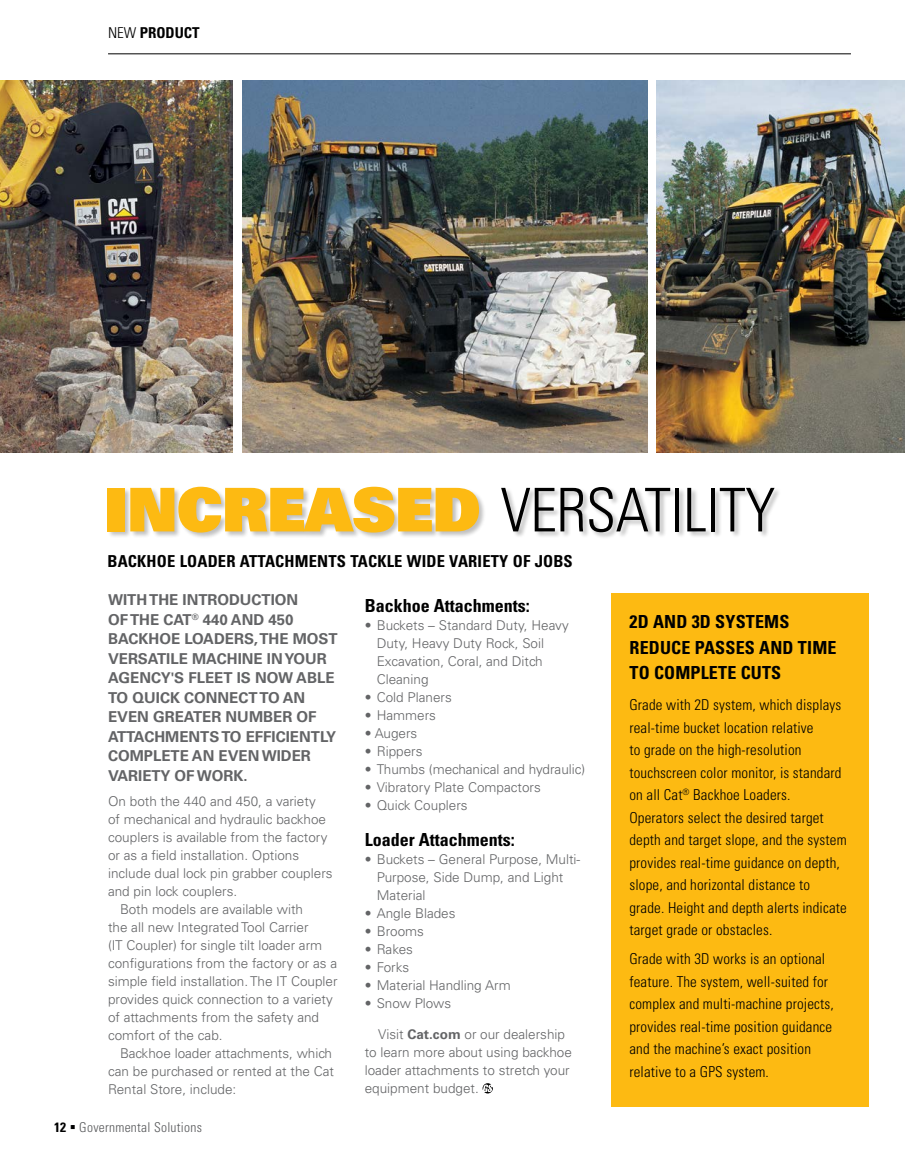
<style>
.page{position:relative;width:905px;height:1161px;background:#fff}
.page>*{position:absolute;margin:0;border:0;box-sizing:border-box;transform-origin:0 0}
.t1{font:300 condensed 60.3px "Univers LT Std";letter-spacing:-.01em;color:#000}
.t2{font:700 condensed 18px/25.5px "Univers LT Std";letter-spacing:.01em;color:#000}
.t3{font:700 condensed 16.5px "Univers LT Std";letter-spacing:.01em;color:#000}
.t4{font:300 condensed 15px/22.5px "Univers LT Std";letter-spacing:.01em;color:#000}
.t5{font:700 15px/19.5px "Univers LT Std";color:#636466}
.t6{font:700 condensed 15px "Univers LT Std";color:#000}
.t7{font:300 13.5px/18px "Univers LT Std";color:#636466}
.t8{font:300 condensed 13.5px "Univers LT Std";letter-spacing:.02em;color:#58595b}
.s1{font-weight:300}
.s2{font-family:"Univers LT Std X Black";font-weight:400;font-stretch:normal;color:#fdba12}
.s3{font-weight:700;color:#000}
.s4{color:#000}
.s5{font-weight:700}
</style>
<div class="page">
<svg style="left:482px;top:1083px;width:11px;height:10px"></svg>
<div style="left:107px;top:487px;width:674px;height:53px;background:#000;opacity:.25"></div>
<hr style="left:108px;top:53px;width:742px;height:1px;background:#000">
<div style="left:611px;top:594px;width:257px;height:513px;background:#fdba12"></div>
<img style="left:0;top:81px;width:233px;height:372px">
<img style="left:242px;top:81px;width:405px;height:372px">
<img style="left:656px;top:81px;width:248px;height:372px">
<p class="t6" style="left:108px;top:24px;width:93px"><span class="s1">NEW</span> PRODUCT</p>
<h1 class="t1" style="left:104px;top:474px;width:672px"><span class="s2">INCREASED</span> VERSATILITY</h1>
<p class="t3" style="left:107px;top:551px;width:467px">BACKHOE LOADER ATTACHMENTS TACKLE WIDE VARIETY OF JOBS</p>
<p class="t5" style="left:108px;top:590px;width:231px">WITH THE INTRODUCTION<br>OF THE CAT<sup>®</sup> 440 AND 450<br>BACKHOE LOADERS, THE MOST<br>VERSATILE MACHINE IN YOUR<br>AGENCY'S FLEET IS NOW ABLE<br>TO QUICK CONNECT TO AN<br>EVEN GREATER NUMBER OF<br>ATTACHMENTS TO EFFICIENTLY<br>COMPLETE AN EVEN WIDER<br>VARIETY OF WORK.</p>
<p class="t7" style="left:108px;top:793px;width:209px">On both the 440 and 450, a variety</p>
<p class="t7" style="left:108px;top:811px;width:219px">of mechanical and hydraulic backhoe</p>
<p class="t7" style="left:108px;top:829px;width:221px">couplers is available from the factory</p>
<p class="t7" style="left:108px;top:847px;width:193px">or as a field installation. Options</p>
<p class="t7" style="left:108px;top:865px;width:226px">include dual lock pin grabber couplers</p>
<p class="t7" style="left:108px;top:883px;width:131px">and pin lock couplers.</p>
<p class="t7" style="left:120px;top:901px;width:184px">Both models are available with</p>
<p class="t7" style="left:108px;top:919px;width:202px">the all new Integrated Tool Carrier</p>
<p class="t7" style="left:108px;top:937px;width:216px">(IT Coupler) for single tilt loader arm</p>
<p class="t7" style="left:108px;top:955px;width:231px">configurations from the factory or as a</p>
<p class="t7" style="left:108px;top:973px;width:231px">simple field installation. The IT Coupler</p>
<p class="t7" style="left:108px;top:991px;width:226px">provides quick connection to a variety</p>
<p class="t7" style="left:108px;top:1009px;width:212px">of attachments from the safety and</p>
<p class="t7" style="left:108px;top:1027px;width:116px">comfort of the cab.</p>
<p class="t7" style="left:120px;top:1045px;width:213px">Backhoe loader attachments, which</p>
<p class="t7" style="left:108px;top:1063px;width:227px">can be purchased or rented at the Cat</p>
<p class="t7" style="left:108px;top:1081px;width:130px">Rental Store, include:</p>
<p class="t8" style="left:54px;top:1119px;width:149px"><span class="s3">12</span> <span class="s4">▪</span> Governmental Solutions</p>
<h2 class="t2" style="left:364px;top:593px;width:166px">Backhoe Attachments:</h2>
<p class="t7" style="left:377px;top:616px;width:194px;text-indent:-12px">• Buckets – Standard Duty, Heavy<br>Duty, Heavy Duty Rock, Soil<br>Excavation, Coral, and Ditch<br>Cleaning</p>
<p class="t7" style="left:364px;top:688px;width:89px">• Cold Planers</p>
<p class="t7" style="left:364px;top:706px;width:73px">• Hammers</p>
<p class="t7" style="left:364px;top:724px;width:54px">• Augers</p>
<p class="t7" style="left:364px;top:742px;width:59px">• Rippers</p>
<p class="t7" style="left:364px;top:760px;width:222px">• Thumbs (mechanical and hydraulic)</p>
<p class="t7" style="left:364px;top:778px;width:178px">• Vibratory Plate Compactors</p>
<p class="t7" style="left:364px;top:796px;width:104px">• Quick Couplers</p>
<h2 class="t2" style="left:364px;top:827px;width:151px">Loader Attachments:</h2>
<p class="t7" style="left:377px;top:850px;width:205px;text-indent:-12px">• Buckets – General Purpose, Multi-<br>Purpose, Side Dump, and Light<br>Material</p>
<p class="t7" style="left:364px;top:904px;width:92px">• Angle Blades</p>
<p class="t7" style="left:364px;top:922px;width:61px">• Brooms</p>
<p class="t7" style="left:364px;top:940px;width:50px">• Rakes</p>
<p class="t7" style="left:364px;top:958px;width:46px">• Forks</p>
<p class="t7" style="left:364px;top:976px;width:147px">• Material Handling Arm</p>
<p class="t7" style="left:364px;top:994px;width:88px">• Snow Plows</p>
<p class="t7" style="left:364px;top:1026px;width:209px;text-indent:14px">Visit <span class="s5">Cat.com</span> or our dealership to learn more about using backhoe loader attachments to stretch your equipment budget.</p>
<h2 class="t2" style="left:629px;top:609px;width:208px">2D AND 3D SYSTEMS<br>REDUCE PASSES AND TIME<br>TO COMPLETE CUTS</h2>
<p class="t4" style="left:629px;top:694px;width:219px">Grade with 2D system, which displays real-time bucket location relative<br>to grade on the high-resolution touchscreen color monitor, is standard on all Cat<sup>®</sup> Backhoe Loaders.<br>Operators select the desired target depth and target slope, and the system provides real-time guidance on depth, slope, and horizontal distance to grade. Height and depth alerts indicate target grade or obstacles.</p>
<p class="t4" style="left:629px;top:948px;width:206px">Grade with 3D works is an optional feature. The system, well-suited for complex and multi-machine projects, provides real-time position guidance and the machine’s exact position relative to a GPS system.</p>
</div>
